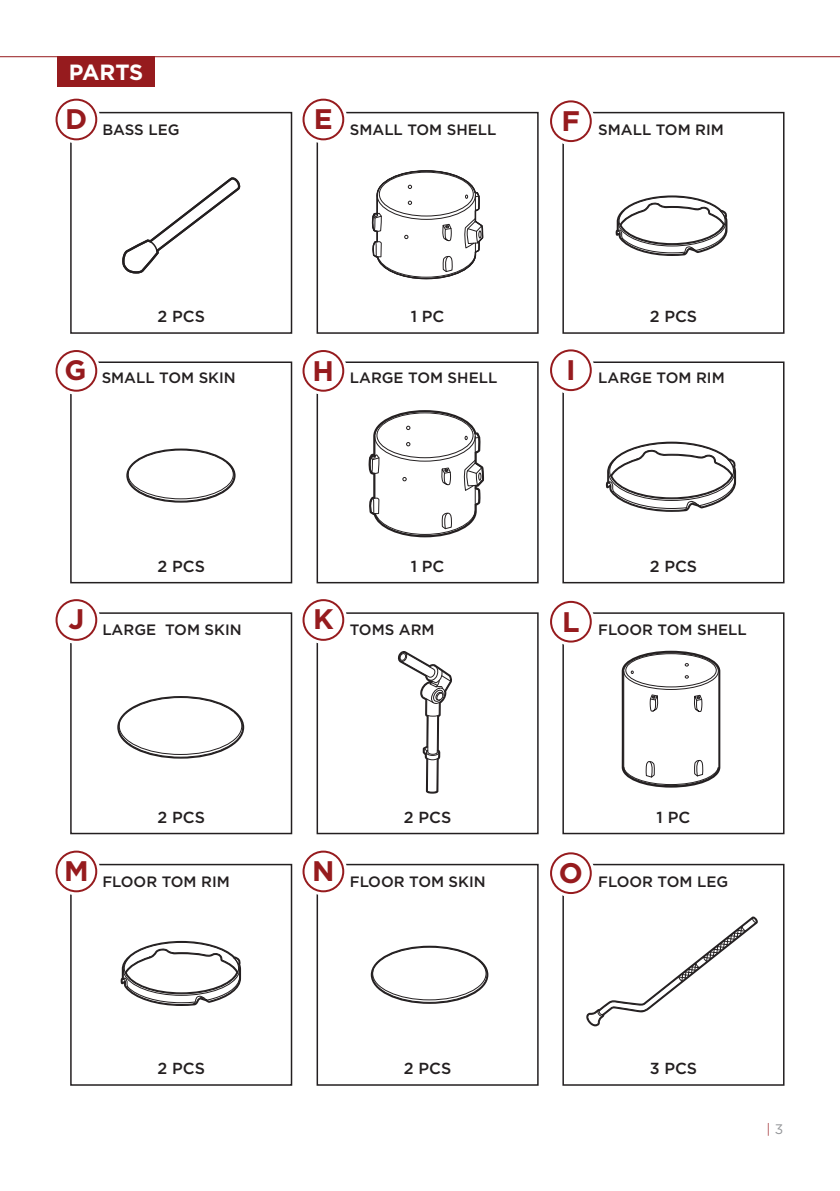
<style>
.page{position:relative;width:840px;height:1191px;background:#fff}
.page>*{position:absolute;margin:0;border:0;box-sizing:border-box;transform-origin:0 0}
.t1{font:700 28.2px "Gotham";color:#961b1e}
.t2{font:700 22px "Gotham";letter-spacing:-.01em;color:#fff}
.t3{font:500 16px "Gotham";color:#231f20}
.t4{font:500 15px "Gotham";color:#231f20}
.t5{font:300 13.8px "Gotham";color:#961b1e}
.s1{font-weight:400;color:#939598}
</style>
<div class="page">
<div style="left:70px;top:112px;width:222px;height:222px;border:2px solid #231f20"></div>
<svg style="left:58px;top:98px;width:42px;height:45px"></svg>
<div style="left:55px;top:99px;width:42px;height:41px;border:2px solid #961b1e;border-radius:50%"></div>
<div style="left:57px;top:57px;width:97px;height:30px;background:#961b1e"></div>
<hr style="left:0;top:56px;width:839px;height:1px;background:#961b1e">
<div style="left:562px;top:112px;width:222px;height:222px;border:2px solid #231f20"></div>
<svg style="left:552px;top:100px;width:42px;height:45px"></svg>
<div style="left:549px;top:100px;width:42px;height:42px;border:2px solid #961b1e;border-radius:50%"></div>
<div style="left:316px;top:112px;width:222px;height:222px;border:2px solid #231f20"></div>
<svg style="left:305px;top:98px;width:42px;height:45px"></svg>
<div style="left:302px;top:99px;width:42px;height:41px;border:2px solid #961b1e;border-radius:50%"></div>
<div style="left:70px;top:612px;width:222px;height:222px;border:2px solid #231f20"></div>
<svg style="left:58px;top:599px;width:42px;height:45px"></svg>
<div style="left:55px;top:599px;width:42px;height:42px;border:2px solid #961b1e;border-radius:50%"></div>
<div style="left:70px;top:361px;width:222px;height:222px;border:2px solid #231f20"></div>
<svg style="left:58px;top:350px;width:42px;height:45px"></svg>
<div style="left:55px;top:350px;width:42px;height:42px;border:2px solid #961b1e;border-radius:50%"></div>
<div style="left:316px;top:361px;width:222px;height:222px;border:2px solid #231f20"></div>
<svg style="left:305px;top:350px;width:42px;height:45px"></svg>
<div style="left:302px;top:350px;width:42px;height:42px;border:2px solid #961b1e;border-radius:50%"></div>
<div style="left:562px;top:612px;width:222px;height:222px;border:2px solid #231f20"></div>
<svg style="left:552px;top:600px;width:42px;height:45px"></svg>
<div style="left:549px;top:601px;width:42px;height:41px;border:2px solid #961b1e;border-radius:50%"></div>
<div style="left:316px;top:612px;width:222px;height:222px;border:2px solid #231f20"></div>
<svg style="left:305px;top:599px;width:42px;height:45px"></svg>
<div style="left:302px;top:599px;width:42px;height:42px;border:2px solid #961b1e;border-radius:50%"></div>
<div style="left:562px;top:361px;width:222px;height:222px;border:2px solid #231f20"></div>
<svg style="left:552px;top:350px;width:42px;height:44px"></svg>
<div style="left:549px;top:349px;width:42px;height:42px;border:2px solid #961b1e;border-radius:50%"></div>
<svg style="left:122px;top:177px;width:118px;height:97px"></svg>
<svg style="left:621px;top:650px;width:99px;height:137px"></svg>
<svg style="left:371px;top:170px;width:113px;height:110px"></svg>
<svg style="left:368px;top:410px;width:116px;height:127px"></svg>
<svg style="left:117px;top:696px;width:127px;height:62px"></svg>
<div style="left:118px;top:697px;width:125px;height:60px;border:1px solid #231f20;border-radius:50%"></div>
<svg style="left:126px;top:448px;width:109px;height:54px"></svg>
<div style="left:127px;top:449px;width:107px;height:52px;border:1px solid #231f20;border-radius:50%"></div>
<svg style="left:605px;top:441px;width:130px;height:71px"></svg>
<svg style="left:615px;top:195px;width:112px;height:61px"></svg>
<svg style="left:370px;top:945px;width:118px;height:58px"></svg>
<div style="left:371px;top:946px;width:116px;height:56px;border:1px solid #231f20;border-radius:50%"></div>
<svg style="left:120px;top:941px;width:121px;height:65px"></svg>
<svg style="left:586px;top:916px;width:171px;height:111px"></svg>
<svg style="left:397px;top:651px;width:56px;height:184px"></svg>
<div style="left:70px;top:864px;width:222px;height:221px;border:2px solid #231f20"></div>
<svg style="left:58px;top:853px;width:42px;height:42px"></svg>
<div style="left:55px;top:850px;width:42px;height:42px;border:2px solid #961b1e;border-radius:50%"></div>
<div style="left:562px;top:864px;width:222px;height:221px;border:2px solid #231f20"></div>
<svg style="left:552px;top:852px;width:42px;height:45px"></svg>
<div style="left:549px;top:852px;width:42px;height:42px;border:2px solid #961b1e;border-radius:50%"></div>
<div style="left:316px;top:864px;width:222px;height:221px;border:2px solid #231f20"></div>
<svg style="left:305px;top:853px;width:42px;height:42px"></svg>
<div style="left:302px;top:850px;width:42px;height:42px;border:2px solid #961b1e;border-radius:50%"></div>
<h2 class="t2" style="left:69px;top:58px;width:76px">PARTS</h2>
<h1 class="t1" style="left:65px;top:100px;width:24px">D</h1>
<p class="t4" style="left:102px;top:120px;width:79px">BASS LEG</p>
<h1 class="t1" style="left:314px;top:100px;width:20px">E</h1>
<p class="t4" style="left:561px;top:120px;width:164px"><sup>F</sup> SMALL TOM RIM</p>
<p class="t4" style="left:349px;top:120px;width:148px">SMALL TOM SHELL</p>
<p class="t3" style="left:157px;top:306px;width:49px">2 PCS</p>
<p class="t3" style="left:410px;top:306px;width:35px">1 PC</p>
<p class="t3" style="left:649px;top:306px;width:49px">2 PCS</p>
<p class="t4" style="left:65px;top:368px;width:173px"><sup>G</sup> SMALL TOM SKIN</p>
<p class="t4" style="left:312px;top:368px;width:186px"><sup>H</sup> LARGE TOM SHELL</p>
<p class="t4" style="left:566px;top:368px;width:160px"><sup>I</sup> LARGE TOM RIM</p>
<p class="t3" style="left:157px;top:556px;width:49px">2 PCS</p>
<p class="t3" style="left:410px;top:556px;width:35px">1 PC</p>
<p class="t3" style="left:649px;top:556px;width:49px">2 PCS</p>
<h1 class="t1" style="left:68px;top:600px;width:17px">J</h1>
<p class="t4" style="left:102px;top:620px;width:141px">LARGE TOM SKIN</p>
<h1 class="t1" style="left:313px;top:600px;width:22px">K</h1>
<p class="t4" style="left:562px;top:620px;width:186px"><sup>L</sup> FLOOR TOM SHELL</p>
<p class="t4" style="left:349px;top:620px;width:86px">TOMS ARM</p>
<p class="t3" style="left:157px;top:806px;width:49px">2 PCS</p>
<p class="t3" style="left:403px;top:806px;width:49px">2 PCS</p>
<p class="t3" style="left:656px;top:806px;width:35px">1 PC</p>
<h1 class="t1" style="left:64px;top:852px;width:26px">M</h1>
<p class="t4" style="left:102px;top:871px;width:129px">FLOOR TOM RIM</p>
<h1 class="t1" style="left:312px;top:852px;width:24px">N</h1>
<p class="t4" style="left:558px;top:871px;width:171px"><sup>O</sup> FLOOR TOM LEG</p>
<p class="t4" style="left:349px;top:871px;width:137px">FLOOR TOM SKIN</p>
<p class="t3" style="left:157px;top:1057px;width:49px">2 PCS</p>
<p class="t3" style="left:403px;top:1057px;width:49px">2 PCS</p>
<p class="t3" style="left:649px;top:1057px;width:49px">3 PCS</p>
<p class="t5" style="left:766px;top:1119px;width:18px">| <span class="s1">3</span></p>
</div>
